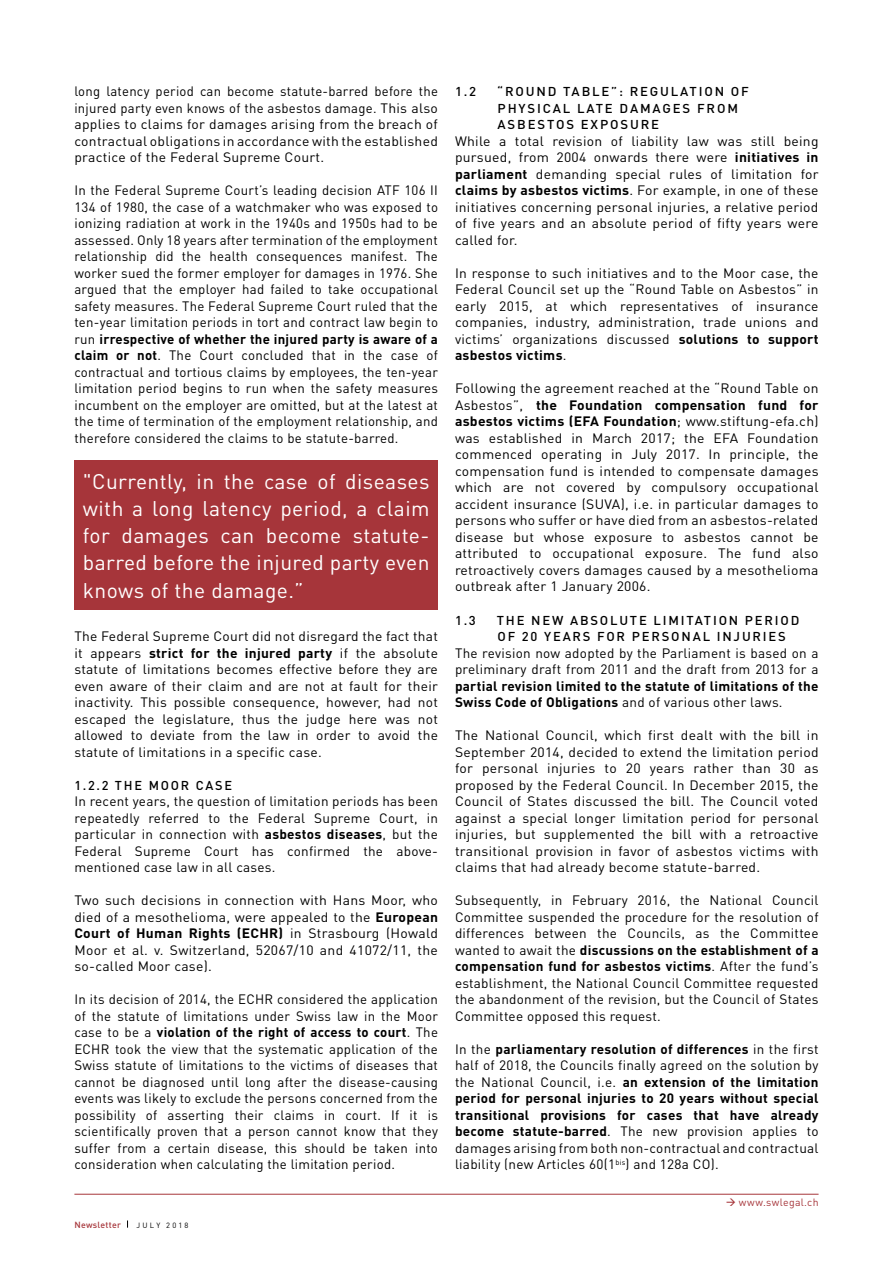
<style>
.page{position:relative;width:893px;height:1263px;background:#fff}
.page>*{position:absolute;margin:0;border:0;box-sizing:border-box;transform-origin:0 0}
.t1{font:21px/27px "DIN";letter-spacing:.02em;color:#fff;text-align:justify}
.t2{font:13.5px/16.5px "DIN";letter-spacing:.02em;color:#000;text-align:justify}
.t3{font:700 13.5px/16.5px "DIN";letter-spacing:.02em;color:#000}
.t4{font:500 12.75px/16.5px "DIN";letter-spacing:.14em;color:#000}
.t5{font:10.5px "DIN";letter-spacing:.025em;color:#a6353a}
.t6{font:500 8.85px "DIN";letter-spacing:.025em;color:#a6353a}
.t7{font:7.5px "DIN";letter-spacing:.305em;color:#000}
.s1{font-weight:700}
.s2{font-weight:400}
</style>
<div class="page">
<hr style="left:74px;top:1194px;width:745px;height:1px;background:#a6353a">
<div style="left:74px;top:461px;width:364px;height:149px;background:#a6353a"></div>
<p class="t2" style="left:74px;top:83px;width:365px">long latency period can become statute-barred before the injured party even knows of the asbestos damage. This also applies to claims for damages arising from the breach of contractual obligations in accordance with the established practice of the Federal Supreme Court.</p>
<p class="t2" style="left:74px;top:182px;width:365px">In the Federal Supreme Court’s leading decision ATF 106 II 134 of 1980, the case of a watchmaker who was exposed to ionizing radiation at work in the 1940s and 1950s had to be assessed. Only 18 years after termination of the employment relationship did the health consequences manifest. The worker sued the former employer for damages in 1976. She argued that the employer had failed to take occupational safety measures. The Federal Supreme Court ruled that the ten-year limitation periods in tort and contract law begin to run <span class="s1">irrespective of whether the injured party is aware of a claim or not</span>. The Court concluded that in the case of contractual and tortious claims by employees, the ten-year limitation period begins to run when the safety measures incumbent on the employer are omitted, but at the latest at the time of termination of the employment relationship, and therefore considered the claims to be statute-barred.</p>
<h1 class="t1" style="left:83px;top:467px;width:348px">"Currently, in the case of diseases with a long latency period, a claim for damages can become statute&shy;barred before the injured party even knows of the damage.”</h1>
<p class="t2" style="left:74px;top:627px;width:365px">The Federal Supreme Court did not disregard the fact that it appears <span class="s1">strict for the injured party</span> if the absolute statute of limitations becomes effective before they are even aware of their claim and are not at fault for their inactivity. This possible consequence, however, had not escaped the legislature, thus the judge here was not allowed to deviate from the law in order to avoid the statute of limitations in a specific case.</p>
<p class="t4" style="left:74px;top:776px;width:159px">1.2.2 THE MOOR CASE</p>
<p class="t2" style="left:74px;top:792px;width:365px">In recent years, the question of limitation periods has been repeatedly referred to the Federal Supreme Court, in particular in connection with <span class="s1">asbestos diseases</span>, but the Federal Supreme Court has confirmed the above&shy;mentioned case law in all cases.</p>
<p class="t2" style="left:74px;top:891px;width:365px">Two such decisions in connection with Hans Moor, who died of a mesothelioma, were appealed to the <span class="s1">European Court of Human Rights (ECHR)</span> in Strasbourg (Howald Moor et al. v. Switzerland, 52067/10 and 41072/11, the so-called Moor case).</p>
<p class="t2" style="left:74px;top:990px;width:365px">In its decision of 2014, the ECHR considered the application of the statute of limitations under Swiss law in the Moor case to be a <span class="s1">violation of the right of access to court</span>. The ECHR took the view that the systematic application of the Swiss statute of limitations to the victims of diseases that cannot be diagnosed until long after the disease-causing events was likely to exclude the persons concerned from the possibility of asserting their claims in court. If it is scientifically proven that a person cannot know that they suffer from a certain disease, this should be taken into consideration when calculating the limitation period.</p>
<p class="t6" style="left:74px;top:1218px;width:48px">Newsletter</p>
<p class="t7" style="left:136px;top:1220px;width:54px">Jul y 2018</p>
<p class="t4" style="left:455px;top:83px;width:23px">1.2</p>
<p class="t4" style="left:497px;top:83px;width:253px">“ROUND TABLE”: REGULATION OF<br>PHYSICAL LATE DAMAGES FROM<br>ASBESTOS EXPOSURE</p>
<p class="t2" style="left:455px;top:132px;width:365px">While a total revision of liability law was still being pursued, from 2004 onwards there were <span class="s1">initiatives in parliament</span> demanding special rules of limitation for <span class="s1">claims by asbestos victims</span>. For example, in one of these initiatives concerning personal injuries, a relative period of five years and an absolute period of fifty years were called for.</p>
<p class="t2" style="left:455px;top:264px;width:365px">In response to such initiatives and to the Moor case, the Federal Council set up the “Round Table on Asbestos” in early 2015, at which representatives of insurance companies, industry, administration, trade unions and victims’ organizations discussed <span class="s1">solutions to support asbestos victims</span>.</p>
<p class="t2" style="left:455px;top:380px;width:365px">Following the agreement reached at the “Round Table on Asbestos”, <span class="s1">the Foundation compensation fund for asbestos victims (EFA Foundation</span>; www.stiftung-efa.ch) was established in March 2017; the EFA Foundation commenced operating in July 2017. In principle, the compensation fund is intended to compensate damages which are not covered by compulsory occupational accident insurance (SUVA), i.e. in particular damages to persons who suffer or have died from an asbestos-related disease but whose exposure to asbestos cannot be attributed to occupational exposure. The fund also retroactively covers damages caused by a mesothelioma outbreak after 1 January 2006.</p>
<p class="t4" style="left:455px;top:611px;width:22px">1.3</p>
<p class="t4" style="left:497px;top:611px;width:304px">THE NEW ABSOLUTE LIMITATION PERIOD<br>OF 20 YEARS FOR PERSONAL INJURIES</p>
<p class="t2" style="left:455px;top:644px;width:365px">The revision now adopted by the Parliament is based on a preliminary draft from 2011 and the draft from 2013 for a</p>
<p class="t3" style="left:455px;top:677px;width:365px">partial revision limited to the statute of limitations of the<br>Swiss Code of Obligations <span class="s2">and of various other laws.</span></p>
<p class="t2" style="left:455px;top:726px;width:365px">The National Council, which first dealt with the bill in September 2014, decided to extend the limitation period for personal injuries to 20 years rather than 30 as proposed by the Federal Council. In December 2015, the Council of States discussed the bill. The Council voted against a special longer limitation period for personal injuries, but supplemented the bill with a retroactive transitional provision in favor of asbestos victims with claims that had already become statute-barred.</p>
<p class="t2" style="left:455px;top:891px;width:365px">Subsequently, in February 2016, the National Council Committee suspended the procedure for the resolution of differences between the Councils, as the Committee wanted to await the <span class="s1">discussions on the establishment of a compensation fund for asbestos victims</span>. After the fund’s establishment, the National Council Committee requested the abandonment of the revision, but the Council of States Committee opposed this request.</p>
<p class="t2" style="left:455px;top:1040px;width:365px">In the <span class="s1">parliamentary resolution of differences</span> in the first half of 2018, the Councils finally agreed on the solution by the National Council, i.e. <span class="s1">an extension of the limitation period for personal injuries to 20 years without special transitional provisions for cases that have already become statute-barred</span>. The new provision applies to damages arising from both non-contractual and contractual liability (new Articles 60(1<sup>bis</sup>) and 128a CO).</p>
<p class="t5" style="left:726px;top:1195px;width:94px">→ www.swlegal.ch</p>
</div>
